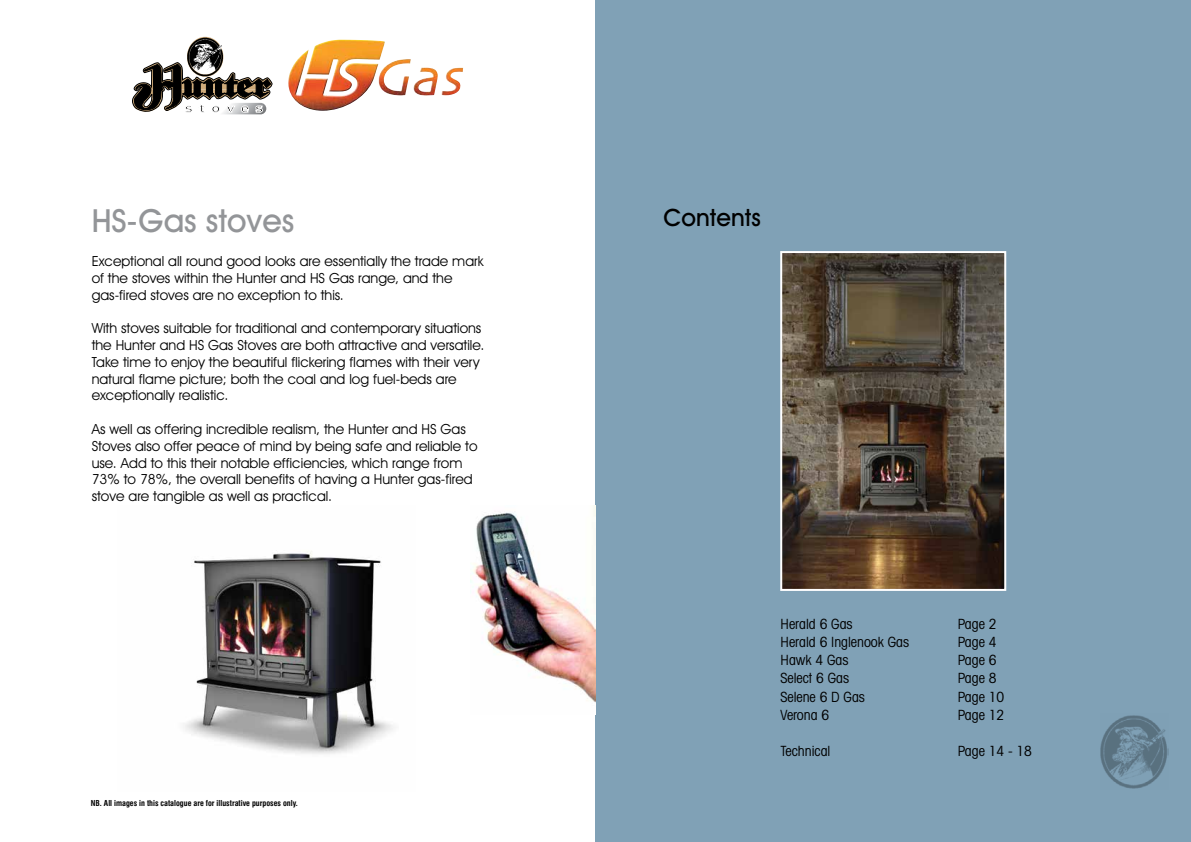
<style>
.page{position:relative;width:1191px;height:842px;background:#fff}
.page>*{position:absolute;margin:0;border:0;box-sizing:border-box;transform-origin:0 0}
.t1{font:500 32px "Avant Garde IT Cby BT";color:#939598}
.t2{font:500 24px "Avant Garde IT Cby BT";color:#000}
.t3{font:14px/16.8px "Avant Garde IT Cby BT";color:#000}
.t4{font:condensed 14px "Avant Garde IT Cby BT";color:#000}
.t5{font:700 condensed 8px "Swiss 721 BT";color:#000}
</style>
<div class="page">
<img style="left:185px;top:551px;width:209px;height:203px">
<div style="left:595px;top:0;width:596px;height:842px;background:#80a1b6"></div>
<img style="left:470px;top:505px;width:125px;height:197px">
<img style="left:288px;top:40px;width:175px;height:71px">
<svg style="left:132px;top:36px;width:140px;height:78px"></svg>
<img style="left:783px;top:254px;width:220px;height:334px">
<div style="left:780px;top:251px;width:226px;height:340px;border:2px solid #fff"></div>
<img style="left:1100px;top:715px;width:68px;height:74px">
<h1 class="t1" style="left:92px;top:202px;width:204px">HS-Gas stoves</h1>
<p class="t3" style="left:92px;top:252px;width:393px">Exceptional all round good looks are essentially the trade mark of the stoves within the Hunter and HS Gas range, and the gas-fired stoves are no exception to this.</p>
<p class="t3" style="left:92px;top:320px;width:394px">With stoves suitable for traditional and contemporary situations the Hunter and HS Gas Stoves are both attractive and versatile.<br>Take time to enjoy the beautiful flickering flames with their very natural flame picture; both the coal and log fuel-beds are exceptionally realistic.</p>
<p class="t3" style="left:92px;top:420px;width:387px">As well as offering incredible realism, the Hunter and HS Gas Stoves also offer peace of mind by being safe and reliable to use. Add to this their notable efficiencies, which range from 73% to 78%, the overall benefits of having a Hunter gas-fired stove are tangible as well as practical.</p>
<p class="t5" style="left:91px;top:798px;width:208px">NB. All images in this catalogue are for illustrative purposes only.</p>
<h2 class="t2" style="left:663px;top:203px;width:99px">Contents</h2>
<p class="t4" style="left:780px;top:616px;width:74px">Herald 6 Gas</p>
<p class="t4" style="left:957px;top:616px;width:40px">Page 2</p>
<p class="t4" style="left:780px;top:634px;width:130px">Herald 6 Inglenook Gas</p>
<p class="t4" style="left:957px;top:634px;width:40px">Page 4</p>
<p class="t4" style="left:780px;top:652px;width:69px">Hawk 4 Gas</p>
<p class="t4" style="left:957px;top:652px;width:40px">Page 6</p>
<p class="t4" style="left:780px;top:670px;width:70px">Select 6 Gas</p>
<p class="t4" style="left:957px;top:670px;width:40px">Page 8</p>
<p class="t4" style="left:780px;top:688px;width:86px">Selene 6 D Gas</p>
<p class="t4" style="left:957px;top:688px;width:48px">Page 10</p>
<p class="t4" style="left:780px;top:706px;width:50px">Verona 6</p>
<p class="t4" style="left:957px;top:706px;width:48px">Page 12</p>
<p class="t4" style="left:780px;top:742px;width:51px">Technical</p>
<p class="t4" style="left:957px;top:742px;width:76px">Page 14 - 18</p>
</div>
